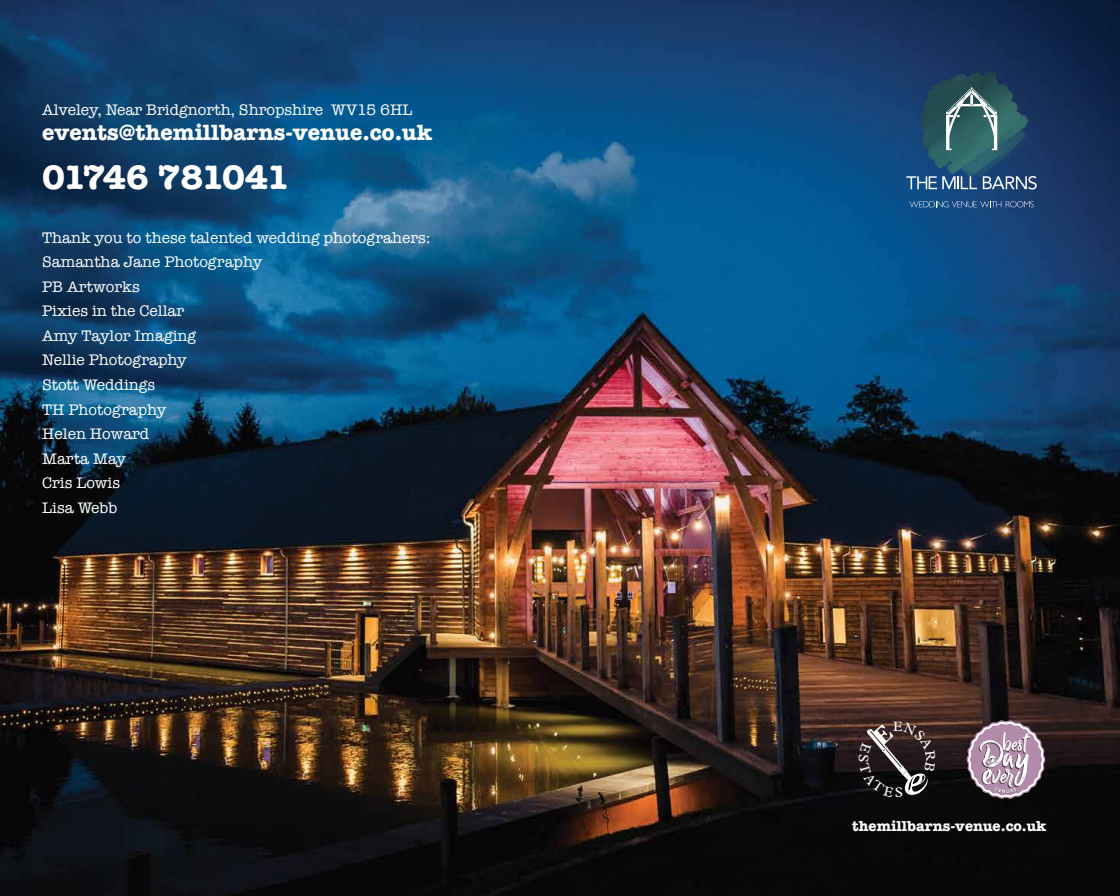
<style>
.page{position:relative;width:1120px;height:896px;background:#fff}
.page>*{position:absolute;margin:0;border:0;box-sizing:border-box;transform-origin:0 0}
.t1{font:700 35px "American Typewriter";letter-spacing:-.055em;color:#fff}
.t2{font:700 22.75px "American Typewriter";color:#fff}
.t3{font:15.75px/24.5px "American Typewriter";color:#fff}
.t4{font:700 14.88px "American Typewriter";color:#fff}
</style>
<div class="page">
<img style="left:0;top:0;width:1120px;height:896px">
<svg style="left:603px;top:813px;width:6px;height:10px"></svg>
<img style="left:890px;top:42px;width:161px;height:162px">
<svg style="left:909px;top:201px;width:125px;height:6px"></svg>
<svg style="left:906px;top:176px;width:71px;height:13px"></svg>
<svg style="left:983px;top:176px;width:54px;height:14px"></svg>
<svg style="left:946px;top:87px;width:51px;height:63px"></svg>
<svg style="left:967px;top:720px;width:78px;height:79px;background:#9b8594"></svg>
<svg style="left:859px;top:721px;width:77px;height:77px;background:#3b3131"></svg>
<p class="t3" style="left:42px;top:97px;width:372px">Alveley, Near Bridgnorth, Shropshire WV15 6HL</p>
<h2 class="t2" style="left:42px;top:112px;width:391px">events@themillbarns-venue.co.uk</h2>
<h1 class="t1" style="left:42px;top:147px;width:249px">01746 781041</h1>
<p class="t3" style="left:42px;top:225px;width:390px">Thank you to these talented wedding photograhers:<br>Samantha Jane Photography<br>PB Artworks<br>Pixies in the Cellar<br>Amy Taylor Imaging<br>Nellie Photography<br>Stott Weddings<br>TH Photography<br>Helen Howard<br>Marta May<br>Cris Lowis<br>Lisa Webb</p>
<p class="t4" style="left:852px;top:813px;width:195px">themillbarns-venue.co.uk</p>
</div>
